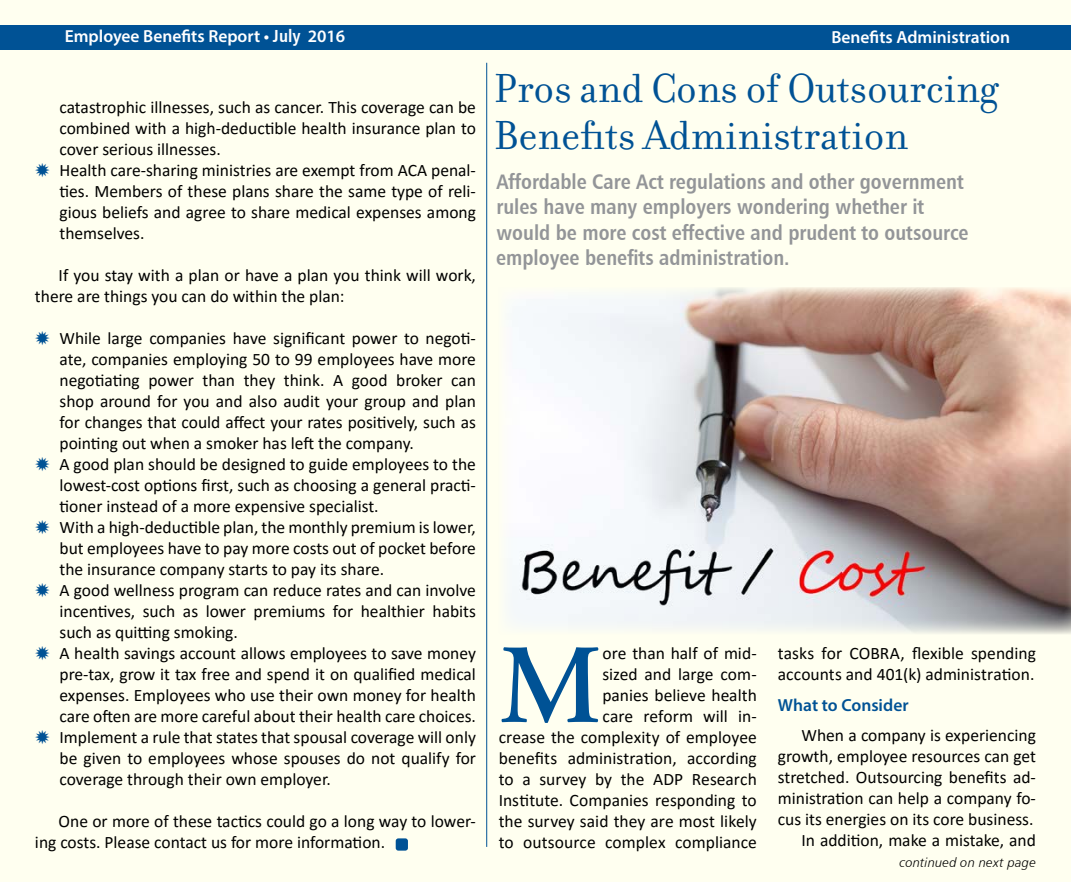
<style>
.page{position:relative;width:1071px;height:882px;background:#fff}
.page>*{position:absolute;margin:0;border:0;box-sizing:border-box;transform-origin:0 0}
.t1{font:600 112.52px "Adobe Garamond Pro";color:#005295}
.t2{font:43.75px/47.2px "Filosofia";color:#005295}
.t3{font:21px/25.2px "Humanist 777 BT Bold Condensed B";color:#939598}
.t4{font:17.5px/21px "Calibri";color:#000}
.t5{font:600 17.5px "Myriad Pro";color:#fff}
.t6{font:600 17.5px "Myriad Pro";color:#005295}
.t7{font:13.12px "Humanist 777 BT Light Italic B";letter-spacing:.015em;color:#000}
.s1{font-family:"Humanist 777 BT Bold Condensed B";font-weight:400}
</style>
<div class="page">
<div style="left:1px;top:1px;width:1070px;height:881px;background:#fffff0"></div>
<div style="left:0;top:25px;width:1071px;height:24px;background:#005295"></div>
<hr style="left:486px;top:63px;width:1px;height:784px;background:#005295">
<div style="left:396px;top:838px;width:12px;height:13px;background:#005295;border-radius:3px"></div>
<img style="left:508px;top:287px;width:563px;height:347px">
<p class="t5" style="left:65px;top:25px;width:282px">Employee Benefits Report • <span class="s1">July</span> 2016</p>
<p class="t5" style="left:831px;top:26px;width:180px">Benefits Administration</p>
<p class="t4" style="left:59px;top:96px;width:418px">catastrophic illnesses, such as cancer. This coverage can be combined with a high-deductible health insurance plan to cover serious illnesses.<br>Health care-sharing ministries are exempt from ACA penal&shy;ties. Members of these plans share the same type of reli&shy;gious beliefs and agree to share medical expenses among themselves.</p>
<p class="t4" style="left:35px;top:264px;width:443px;text-indent:24px">If you stay with a plan or have a plan you think will work, there are things you can do within the plan:</p>
<p class="t4" style="left:59px;top:327px;width:418px">While large companies have significant power to negoti&shy;ate, companies employing 50 to 99 employees have more negotiating power than they think. A good broker can shop around for you and also audit your group and plan for changes that could affect your rates positively, such as pointing out when a smoker has left the company.<br>A good plan should be designed to guide employees to the lowest-cost options first, such as choosing a general practi&shy;tioner instead of a more expensive specialist.<br>With a high-deductible plan, the monthly premium is lower, but employees have to pay more costs out of pocket before the insurance company starts to pay its share.<br>A good wellness program can reduce rates and can involve incentives, such as lower premiums for healthier habits such as quitting smoking.<br>A health savings account allows employees to save money pre-tax, grow it tax free and spend it on qualified medical expenses. Employees who use their own money for health care often are more careful about their health care choices.<br>Implement a rule that states that spousal coverage will only be given to employees whose spouses do not qualify for coverage through their own employer.</p>
<p class="t4" style="left:35px;top:810px;width:442px;text-indent:24px">One or more of these tactics could go a long way to lower&shy;ing costs. Please contact us for more information.</p>
<h2 class="t2" style="left:494px;top:65px;width:506px">Pros and Cons of Outsourcing<br>Benefits Administration</h2>
<p class="t3" style="left:496px;top:169px;width:474px">Affordable Care Act regulations and other government rules have many employers wondering whether it would be more cost effective and prudent to outsource employee benefits administration.</p>
<p class="t4" style="left:499px;top:642px;width:260px;text-align:right">ore than half of mid-<br>sized and large com-<br>panies believe health<br>care reform will in-<br>crease the complexity of employee benefits administration, according to a survey by the ADP Research<br>Institute. Companies responding to the survey said they are most likely to outsource complex compliance</p>
<p class="t4" style="left:778px;top:642px;width:260px">tasks for COBRA, flexible spending accounts and 401(k) administration.</p>
<h1 class="t1" style="left:499px;top:621px;width:105px">M</h1>
<p class="t6" style="left:778px;top:694px;width:132px">What to Consider</p>
<p class="t4" style="left:778px;top:724px;width:260px;text-align:right">When a company is experiencing growth, employee resources can get stretched. Outsourcing benefits ad&shy;ministration can help a company fo&shy;cus its energies on its core business.<br>In addition, make a mistake, and</p>
<p class="t7" style="left:900px;top:855px;width:138px">continued on next page</p>
</div>
